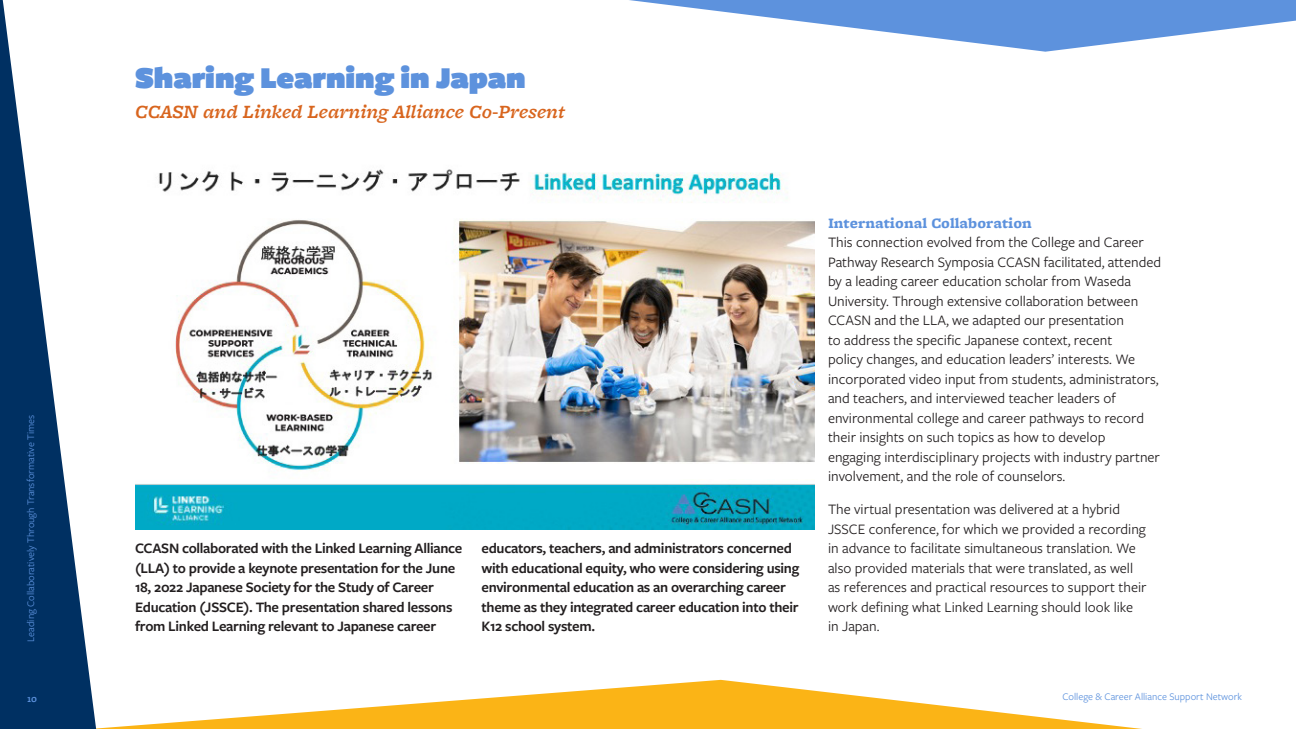
<style>
.page{position:relative;width:1296px;height:729px;background:#fff}
.page>*{position:absolute;margin:0;border:0;box-sizing:border-box;transform-origin:0 0}
.header_16_24_bold{font:900 31.5px "Freight Sans U Pro Ultra";color:#5d92dd}
.header_16_24_bold-2{font:italic 600 19.5px "Freight Micro Pro";color:#d8651e}
.sans_book_9_12{font:15px/19.5px "Freight Sans Pro";color:#231f20}
.sans_book_9_12-2{font:600 15px/19.5px "Freight Sans Pro";letter-spacing:-.02em;color:#231f20}
.t1{font:10.5px "Freight Sans Pro";color:#5d92dd}
.t2{font:600 10.5px "Freight Micro Pro";color:#5d92dd}
.s1{font-family:"Freight Micro Pro";font-weight:900;color:#5d92dd}
</style>
<div class="page">
<img style="left:135px;top:169px;width:679px;height:360px">
<svg style="left:101px;top:680px;width:1041px;height:49px"></svg>
<svg style="left:0;top:0;width:101px;height:729px"></svg>
<svg style="left:629px;top:0;width:667px;height:52px"></svg>
<p class="header_16_24_bold" style="left:135px;top:56px;width:392px">Sharing Learning in Japan</p>
<p class="t1" style="left:24px;top:642px;width:228px;rotate:-90deg">Leading Collaboratively Through Transformative Times</p>
<p class="header_16_24_bold-2" style="left:135px;top:98px;width:432px">CCASN and Linked Learning Alliance Co-Present</p>
<p class="sans_book_9_12-2" style="left:135px;top:538px;width:329px">CCASN collaborated with the Linked Learning Alliance (LLA) to provide a keynote presentation for the June 18, 2022 Japanese Society for the Study of Career Education (JSSCE). The presentation shared lessons from Linked Learning relevant to Japanese career</p>
<p class="sans_book_9_12-2" style="left:482px;top:538px;width:319px">educators, teachers, and administrators concerned with educational equity, who were considering using environmental education as an overarching career theme as they integrated career education into their K12 school system.</p>
<p class="sans_book_9_12" style="left:828px;top:212px;width:335px"><span class="s1">International Collaboration<br></span>This connection evolved from the College and Career Pathway Research Symposia CCASN facilitated, attended by a leading career education scholar from Waseda University. Through extensive collaboration between CCASN and the LLA, we adapted our presentation<br>to address the specific Japanese context, recent<br>policy changes, and education leaders’ interests. We incorporated video input from students, administrators, and teachers, and interviewed teacher leaders of environmental college and career pathways to record their insights on such topics as how to develop engaging interdisciplinary projects with industry partner involvement, and the role of counselors.</p>
<p class="sans_book_9_12" style="left:828px;top:499px;width:320px">The virtual presentation was delivered at a hybrid JSSCE conference, for which we provided a recording in advance to facilitate simultaneous translation. We also provided materials that were translated, as well as references and practical resources to support their work defining what Linked Learning should look like in Japan.</p>
<p class="t2" style="left:27px;top:692px;width:12px">10</p>
<p class="t1" style="left:1063px;top:690px;width:181px">College &amp; Career Alliance Support Network</p>
</div>
